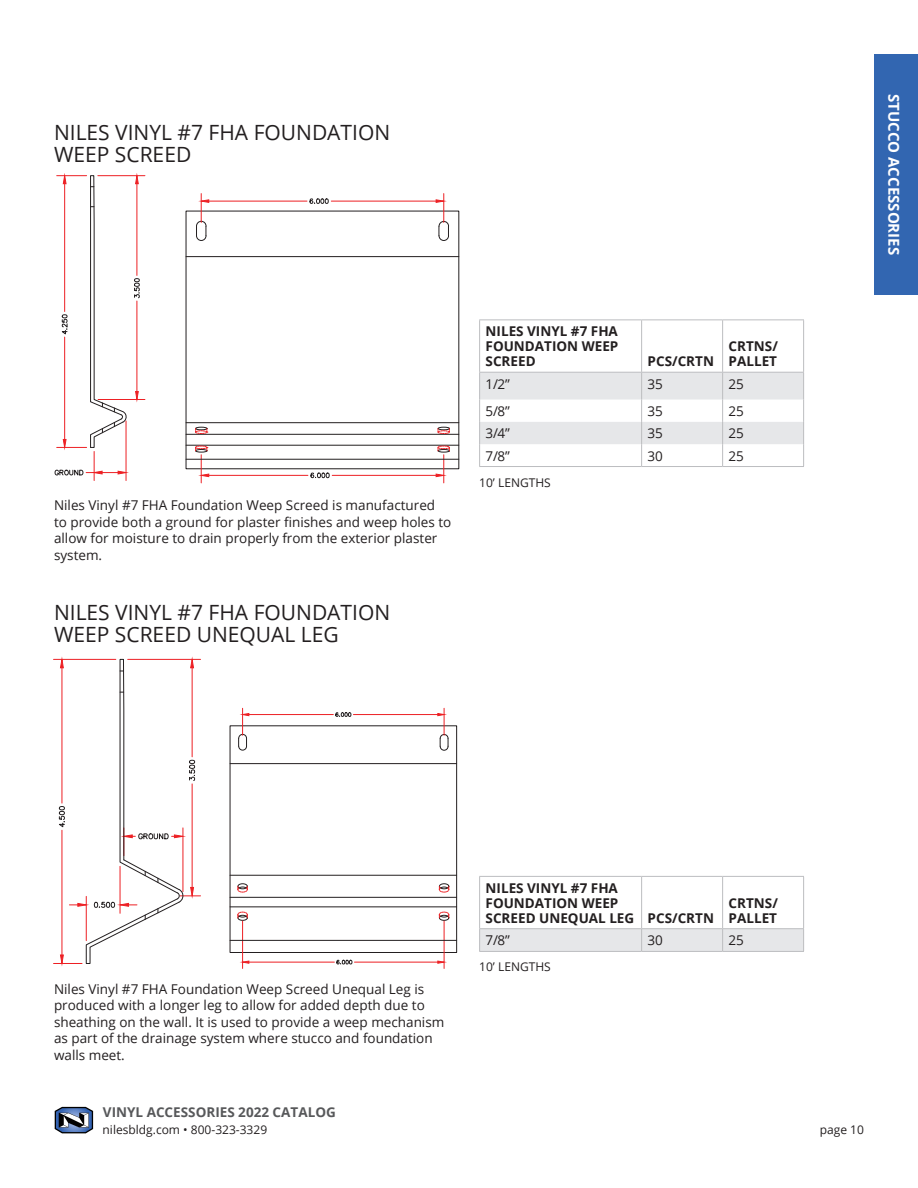
<style>
.page{position:relative;width:918px;height:1188px;background:#fff}
.page>*{position:absolute;margin:0;border:0;box-sizing:border-box;transform-origin:0 0}
.t1{font:21px/22.5px "Open Sans";color:#231f20}
.t2{font:700 15px "Open Sans";color:#fff}
.t3{font:13.5px/16.5px "Open Sans";color:#231f20}
.t4{font:700 13.5px/15px "Open Sans";color:#231f20}
.t5{font:700 13.5px "Open Sans";color:#57585a}
.t6{font:12px "Open Sans";color:#231f20}
</style>
<div class="page">
<svg style="left:55px;top:1107px;width:38px;height:26px"></svg>
<div style="left:874px;top:54px;width:44px;height:241px;background:#3266b1"></div>
<div style="left:479px;top:929px;width:325px;height:22px;background:#e6e7e9"></div>
<hr style="left:479px;top:951px;width:163px;height:1px;background:#bcbdc0">
<hr style="left:642px;top:951px;width:81px;height:1px;background:#bcbdc0">
<hr style="left:723px;top:951px;width:81px;height:1px;background:#bcbdc0">
<hr style="left:479px;top:876px;width:163px;height:1px;background:#bcbdc0">
<hr style="left:642px;top:876px;width:81px;height:1px;background:#bcbdc0">
<hr style="left:641px;top:877px;width:1px;height:51px;background:#bcbdc0">
<hr style="left:723px;top:876px;width:81px;height:1px;background:#bcbdc0">
<hr style="left:722px;top:877px;width:1px;height:51px;background:#bcbdc0">
<hr style="left:803px;top:877px;width:1px;height:51px;background:#bcbdc0">
<hr style="left:479px;top:928px;width:163px;height:1px;background:#bcbdc0">
<hr style="left:642px;top:928px;width:81px;height:1px;background:#bcbdc0">
<hr style="left:723px;top:928px;width:81px;height:1px;background:#bcbdc0">
<hr style="left:479px;top:877px;width:1px;height:51px;background:#bcbdc0">
<div style="left:230px;top:726px;width:227px;height:227px;border:1px solid #231f20"></div>
<hr style="left:230px;top:897px;width:227px;height:1px;background:#231f20">
<hr style="left:230px;top:907px;width:227px;height:1px;background:#231f20">
<div style="left:238px;top:884px;width:10px;height:5px;border:1px solid #231f20;border-radius:50%"></div>
<div style="left:238px;top:915px;width:10px;height:6px;border:1px solid #231f20;border-radius:50%"></div>
<svg style="left:237px;top:886px;width:11px;height:7px"></svg>
<svg style="left:237px;top:912px;width:11px;height:6px"></svg>
<div style="left:439px;top:884px;width:10px;height:5px;border:1px solid #231f20;border-radius:50%"></div>
<div style="left:439px;top:915px;width:10px;height:6px;border:1px solid #231f20;border-radius:50%"></div>
<svg style="left:439px;top:886px;width:11px;height:7px"></svg>
<svg style="left:439px;top:912px;width:11px;height:6px"></svg>
<hr style="left:249px;top:714px;width:84px;height:1px;background:#ed2024">
<hr style="left:353px;top:714px;width:85px;height:1px;background:#ed2024">
<svg style="left:238px;top:708px;width:11px;height:43px"></svg>
<svg style="left:437px;top:708px;width:12px;height:43px"></svg>
<svg style="left:335px;top:712px;width:16px;height:5px"></svg>
<hr style="left:242px;top:921px;width:1px;height:47px;background:#ed2024">
<hr style="left:444px;top:921px;width:1px;height:47px;background:#ed2024">
<hr style="left:249px;top:962px;width:85px;height:1px;background:#ed2024">
<hr style="left:354px;top:962px;width:84px;height:1px;background:#ed2024">
<svg style="left:240px;top:961px;width:9px;height:3px"></svg>
<svg style="left:437px;top:961px;width:9px;height:3px"></svg>
<svg style="left:336px;top:960px;width:16px;height:4px"></svg>
<hr style="left:230px;top:875px;width:227px;height:1px;background:#231f20">
<hr style="left:230px;top:940px;width:227px;height:1px;background:#231f20">
<hr style="left:230px;top:763px;width:227px;height:1px;background:#231f20">
<svg style="left:54px;top:657px;width:147px;height:309px"></svg>
<svg style="left:479px;top:373px;width:325px;height:93px"></svg>
<hr style="left:479px;top:466px;width:163px;height:1px;background:#bcbdc0">
<hr style="left:642px;top:466px;width:81px;height:1px;background:#bcbdc0">
<hr style="left:723px;top:466px;width:81px;height:1px;background:#bcbdc0">
<hr style="left:479px;top:319px;width:163px;height:1px;background:#bcbdc0">
<hr style="left:642px;top:319px;width:81px;height:1px;background:#bcbdc0">
<hr style="left:641px;top:320px;width:1px;height:52px;background:#bcbdc0">
<hr style="left:723px;top:319px;width:81px;height:1px;background:#bcbdc0">
<hr style="left:722px;top:320px;width:1px;height:52px;background:#bcbdc0">
<hr style="left:803px;top:320px;width:1px;height:52px;background:#bcbdc0">
<hr style="left:479px;top:372px;width:163px;height:1px;background:#bcbdc0">
<hr style="left:642px;top:372px;width:81px;height:1px;background:#bcbdc0">
<hr style="left:723px;top:372px;width:81px;height:1px;background:#bcbdc0">
<hr style="left:479px;top:320px;width:1px;height:52px;background:#bcbdc0">
<hr style="left:209px;top:201px;width:98px;height:1px;background:#ed2024">
<hr style="left:331px;top:201px;width:105px;height:1px;background:#ed2024">
<svg style="left:196px;top:194px;width:13px;height:47px"></svg>
<svg style="left:436px;top:194px;width:13px;height:47px"></svg>
<svg style="left:310px;top:198px;width:19px;height:6px"></svg>
<hr style="left:209px;top:475px;width:99px;height:1px;background:#ed2024">
<hr style="left:332px;top:475px;width:104px;height:1px;background:#ed2024">
<svg style="left:310px;top:473px;width:20px;height:5px"></svg>
<hr style="left:186px;top:422px;width:273px;height:1px;background:#231f20">
<hr style="left:186px;top:459px;width:273px;height:1px;background:#231f20">
<hr style="left:186px;top:434px;width:273px;height:1px;background:#231f20">
<hr style="left:186px;top:445px;width:273px;height:1px;background:#231f20">
<svg style="left:195px;top:427px;width:13px;height:7px"></svg>
<svg style="left:195px;top:446px;width:14px;height:37px"></svg>
<svg style="left:438px;top:427px;width:12px;height:7px"></svg>
<svg style="left:436px;top:446px;width:14px;height:37px"></svg>
<hr style="left:186px;top:256px;width:273px;height:1px;background:#231f20">
<hr style="left:57px;top:175px;width:30px;height:1px;background:#ed2024">
<hr style="left:57px;top:447px;width:30px;height:1px;background:#ed2024">
<hr style="left:64px;top:184px;width:1px;height:128px;background:#ed2024">
<hr style="left:64px;top:337px;width:1px;height:102px;background:#ed2024">
<svg style="left:63px;top:174px;width:3px;height:10px"></svg>
<svg style="left:63px;top:439px;width:4px;height:11px"></svg>
<svg style="left:61px;top:314px;width:6px;height:21px"></svg>
<hr style="left:98px;top:175px;width:47px;height:1px;background:#ed2024">
<hr style="left:98px;top:399px;width:47px;height:1px;background:#ed2024">
<hr style="left:137px;top:184px;width:1px;height:91px;background:#ed2024">
<hr style="left:137px;top:301px;width:1px;height:91px;background:#ed2024">
<svg style="left:135px;top:174px;width:4px;height:10px"></svg>
<svg style="left:135px;top:391px;width:4px;height:11px"></svg>
<svg style="left:134px;top:278px;width:6px;height:20px"></svg>
<hr style="left:94px;top:451px;width:1px;height:30px;background:#ed2024">
<hr style="left:126px;top:421px;width:1px;height:60px;background:#ed2024">
<svg style="left:55px;top:469px;width:73px;height:7px"></svg>
<svg style="left:90px;top:175px;width:37px;height:273px"></svg>
<p class="t1" style="left:54px;top:120px;width:338px">NILES VINYL #7 FHA FOUNDATION<br>WEEP SCREED</p>
<p class="t3" style="left:54px;top:497px;width:399px">Niles Vinyl #7 FHA Foundation Weep Screed is manufactured to provide both a ground for plaster finishes and weep holes to allow for moisture to drain properly from the exterior plaster system.</p>
<p class="t1" style="left:54px;top:600px;width:338px">NILES VINYL #7 FHA FOUNDATION<br>WEEP SCREED UNEQUAL LEG</p>
<p class="t4" style="left:486px;top:323px;width:134px">NILES VINYL #7 FHA</p>
<p class="t4" style="left:486px;top:338px;width:134px">FOUNDATION WEEP<br>SCREED</p>
<p class="t4" style="left:648px;top:353px;width:68px">PCS/CRTN</p>
<p class="t4" style="left:729px;top:338px;width:51px">CRTNS/<br>PALLET</p>
<p class="t3" style="left:486px;top:375px;width:26px">1/2”</p>
<p class="t3" style="left:648px;top:375px;width:17px">35</p>
<p class="t3" style="left:729px;top:375px;width:17px">25</p>
<p class="t3" style="left:486px;top:402px;width:26px">5/8”</p>
<p class="t3" style="left:648px;top:402px;width:17px">35</p>
<p class="t3" style="left:729px;top:402px;width:17px">25</p>
<p class="t3" style="left:486px;top:425px;width:26px">3/4”</p>
<p class="t3" style="left:648px;top:425px;width:17px">35</p>
<p class="t3" style="left:729px;top:425px;width:17px">25</p>
<p class="t3" style="left:486px;top:447px;width:26px">7/8”</p>
<p class="t3" style="left:648px;top:447px;width:17px">30</p>
<p class="t3" style="left:729px;top:447px;width:17px">25</p>
<p class="t6" style="left:479px;top:474px;width:73px">10’ LENGTHS</p>
<p class="t2" style="left:905px;top:94px;width:163px;rotate:90deg">STUCCO ACCESSORIES</p>
<p class="t4" style="left:486px;top:880px;width:134px">NILES VINYL #7 FHA</p>
<p class="t4" style="left:486px;top:895px;width:150px">FOUNDATION WEEP<br>SCREED UNEQUAL LEG</p>
<p class="t4" style="left:648px;top:910px;width:68px">PCS/CRTN</p>
<p class="t4" style="left:729px;top:895px;width:51px">CRTNS/<br>PALLET</p>
<p class="t3" style="left:54px;top:980px;width:392px">Niles Vinyl #7 FHA Foundation Weep Screed Unequal Leg is produced with a longer leg to allow for added depth due to sheathing on the wall. It is used to provide a weep mechanism as part of the drainage system where stucco and foundation walls meet.</p>
<p class="t3" style="left:486px;top:932px;width:26px">7/8”</p>
<p class="t3" style="left:648px;top:932px;width:17px">30</p>
<p class="t3" style="left:729px;top:932px;width:17px">25</p>
<p class="t6" style="left:479px;top:958px;width:73px">10’ LENGTHS</p>
<p class="t5" style="left:103px;top:1103px;width:234px">VINYL ACCESSORIES 2022 CATALOG</p>
<p class="t6" style="left:103px;top:1121px;width:166px">nilesbldg.com • 800-323-3329</p>
<p class="t6" style="left:820px;top:1121px;width:46px">page 10</p>
</div>
